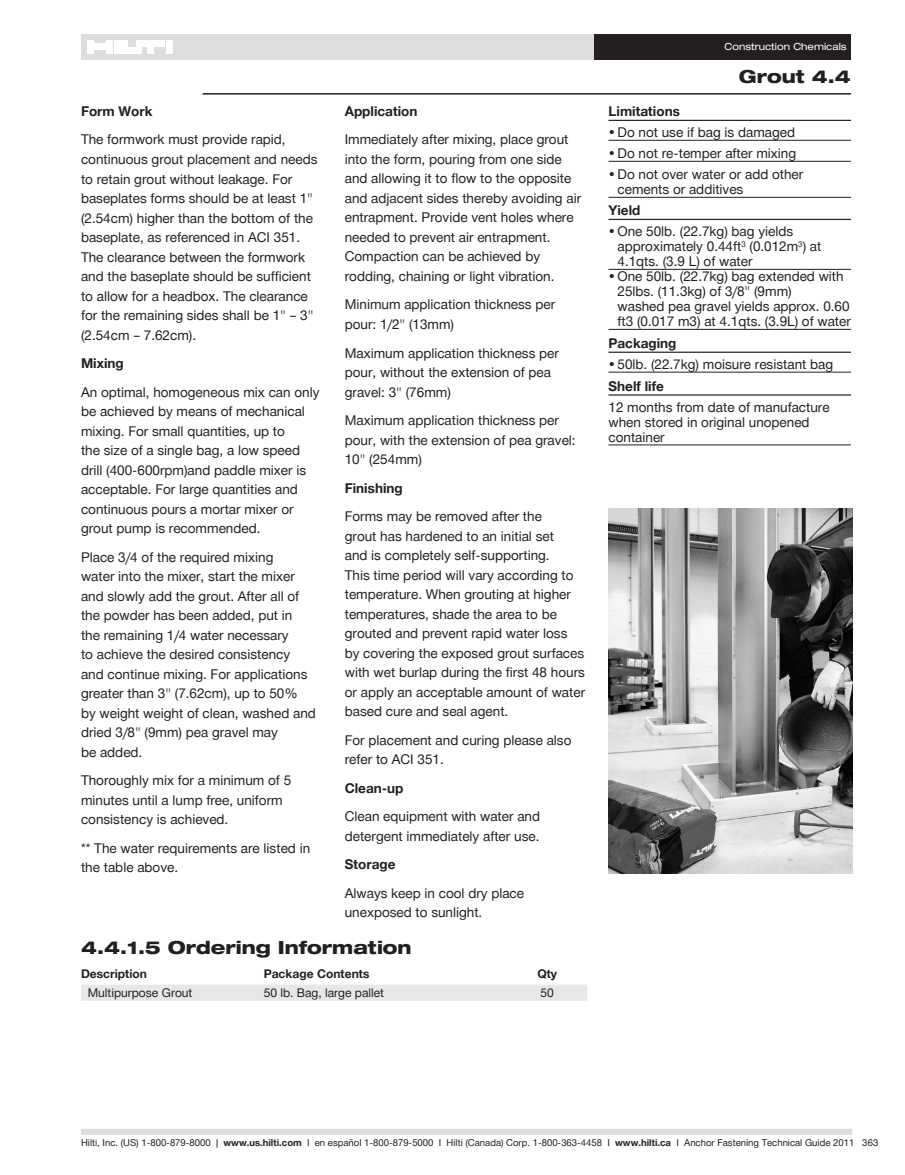
<style>
.page{position:relative;width:905px;height:1175px;background:#fff}
.page>*{position:absolute;margin:0;border:0;box-sizing:border-box;transform-origin:0 0}
.t1{font:800 expanded 18px "Hilti";color:#231f20}
.t2{font:13.5px/19.5px "Hilti";color:#231f20}
.t3{font:700 13.5px "Hilti";color:#231f20}
.t4{font:12px "Hilti";color:#231f20}
.t5{font:700 12px "Hilti";color:#231f20}
.t6{font:expanded 9.75px "Hilti";color:#fff}
.t7{font:9.45px "Hilti";color:#231f20}
.s1{font-weight:700}
</style>
<div class="page">
<div style="left:81px;top:1128px;width:771px;height:6px;background:#dcdddf"></div>
<div style="left:81px;top:34px;width:513px;height:26px;background:#dcdddf"></div>
<div style="left:114px;top:40px;width:6px;height:14px;background:#fff"></div>
<div style="left:166px;top:40px;width:6px;height:14px;background:#fff"></div>
<div style="left:107px;top:40px;width:6px;height:14px;background:#fff"></div>
<div style="left:88px;top:40px;width:6px;height:14px;background:#fff"></div>
<div style="left:94px;top:44px;width:13px;height:6px;background:#fff"></div>
<div style="left:122px;top:40px;width:6px;height:14px;background:#fff"></div>
<div style="left:125px;top:48px;width:17px;height:6px;background:#fff"></div>
<div style="left:148px;top:40px;width:6px;height:14px;background:#fff"></div>
<div style="left:136px;top:40px;width:14px;height:6px;background:#fff"></div>
<div style="left:152px;top:40px;width:13px;height:6px;background:#fff"></div>
<div style="left:594px;top:34px;width:256px;height:26px;background:#231f20"></div>
<hr style="left:202px;top:93px;width:648px;height:2px;background:#231f20">
<hr style="left:608px;top:120px;width:242px;height:1px;background:#231f20">
<hr style="left:608px;top:140px;width:242px;height:1px;background:#231f20">
<hr style="left:608px;top:161px;width:242px;height:1px;background:#231f20">
<hr style="left:608px;top:197px;width:242px;height:1px;background:#231f20">
<hr style="left:608px;top:219px;width:242px;height:1px;background:#231f20">
<hr style="left:608px;top:269px;width:242px;height:1px;background:#231f20">
<hr style="left:608px;top:329px;width:242px;height:1px;background:#231f20">
<hr style="left:608px;top:351px;width:242px;height:2px;background:#231f20">
<hr style="left:608px;top:372px;width:242px;height:1px;background:#231f20">
<hr style="left:608px;top:394px;width:242px;height:1px;background:#231f20">
<hr style="left:608px;top:444px;width:242px;height:1px;background:#231f20">
<div style="left:81px;top:984px;width:506px;height:16px;background:#e6e7e9"></div>
<img style="left:608px;top:508px;width:244px;height:365px">
<p class="t3" style="left:81px;top:102px;width:73px">Form Work</p>
<p class="t2" style="left:81px;top:130px;width:238px">The formwork must provide rapid, continuous grout placement and needs to retain grout without leakage. For baseplates forms should be at least 1" (2.54cm) higher than the bottom of the baseplate, as referenced in ACI 351.<br>The clearance between the formwork and the baseplate should be sufficient to allow for a headbox. The clearance for the remaining sides shall be 1" – 3" (2.54cm – 7.62cm).</p>
<p class="t3" style="left:81px;top:354px;width:44px">Mixing</p>
<p class="t2" style="left:81px;top:382px;width:240px">An optimal, homogeneous mix can only be achieved by means of mechanical mixing. For small quantities, up to<br>the size of a single bag, a low speed drill (400-600rpm)and paddle mixer is acceptable. For large quantities and continuous pours a mortar mixer or grout pump is recommended.</p>
<p class="t2" style="left:81px;top:547px;width:236px">Place 3/4 of the required mixing<br>water into the mixer, start the mixer and slowly add the grout. After all of the powder has been added, put in<br>the remaining 1/4 water necessary<br>to achieve the desired consistency and continue mixing. For applications greater than 3" (7.62cm), up to 50% by weight weight of clean, washed and dried 3/8" (9mm) pea gravel may<br>be added.</p>
<p class="t2" style="left:81px;top:770px;width:212px">Thoroughly mix for a minimum of 5 minutes until a lump free, uniform consistency is achieved.</p>
<p class="t2" style="left:81px;top:838px;width:231px">** The water requirements are listed in the table above.</p>
<p class="t3" style="left:345px;top:102px;width:74px">Application</p>
<p class="t2" style="left:345px;top:130px;width:238px">Immediately after mixing, place grout into the form, pouring from one side and allowing it to flow to the opposite and adjacent sides thereby avoiding air entrapment. Provide vent holes where needed to prevent air entrapment.<br>Compaction can be achieved by rodding, chaining or light vibration.</p>
<p class="t2" style="left:345px;top:295px;width:212px">Minimum application thickness per pour: 1/2" (13mm)</p>
<p class="t2" style="left:345px;top:343px;width:216px">Maximum application thickness per pour, without the extension of pea gravel: 3" (76mm)</p>
<p class="t2" style="left:345px;top:410px;width:232px">Maximum application thickness per pour, with the extension of pea gravel:<br>10" (254mm)</p>
<p class="t3" style="left:345px;top:478px;width:59px">Finishing</p>
<p class="t2" style="left:345px;top:506px;width:242px">Forms may be removed after the<br>grout has hardened to an initial set<br>and is completely self-supporting.<br>This time period will vary according to temperature. When grouting at higher temperatures, shade the area to be grouted and prevent rapid water loss by covering the exposed grout surfaces with wet burlap during the first 48 hours or apply an acceptable amount of water based cure and seal agent.</p>
<p class="t2" style="left:345px;top:729px;width:228px">For placement and curing please also refer to ACI 351.</p>
<p class="t3" style="left:345px;top:778px;width:60px">Clean-up</p>
<p class="t2" style="left:345px;top:806px;width:197px">Clean equipment with water and detergent immediately after use.</p>
<p class="t3" style="left:345px;top:854px;width:52px">Storage</p>
<p class="t2" style="left:345px;top:882px;width:181px">Always keep in cool dry place unexposed to sunlight.</p>
<h1 class="t1" style="left:81px;top:935px;width:332px">4.4.1.5 Ordering Information</h1>
<p class="t5" style="left:81px;top:965px;width:67px">Description</p>
<p class="t5" style="left:264px;top:965px;width:107px">Package Contents</p>
<p class="t5" style="left:537px;top:965px;width:21px">Qty</p>
<p class="t4" style="left:88px;top:984px;width:106px">Multipurpose Grout</p>
<p class="t4" style="left:264px;top:984px;width:122px">50 lb. Bag, large pallet</p>
<p class="t4" style="left:540px;top:984px;width:15px">50</p>
<p class="t6" style="left:724px;top:40px;width:124px">Construction Chemicals</p>
<h1 class="t1" style="left:739px;top:64px;width:113px">Grout 4.4</h1>
<p class="t3" style="left:608px;top:102px;width:73px">Limitations</p>
<p class="t2" style="left:608px;top:122px;width:188px">• Do not use if bag is damaged</p>
<p class="t2" style="left:608px;top:143px;width:189px">• Do not re-temper after mixing</p>
<p class="t2" style="left:617px;top:166px;width:187px;line-height:15px;text-indent:-9px">• Do not over water or add other cements or additives</p>
<p class="t3" style="left:608px;top:201px;width:33px">Yield</p>
<p class="t2" style="left:617px;top:223px;width:205px;line-height:15px;text-indent:-9px">• One 50lb. (22.7kg) bag yields approximately 0.44ft<sup>3</sup> (0.012m<sup>3</sup>) at<br>4.1qts. (3.9 L) of water</p>
<p class="t2" style="left:617px;top:268px;width:235px;line-height:15px;text-indent:-9px">• One 50lb. (22.7kg) bag extended with 25lbs. (11.3kg) of 3/8" (9mm)<br>washed pea gravel yields approx. 0.60 ft3 (0.017 m3) at 4.1qts. (3.9L) of water</p>
<p class="t3" style="left:608px;top:333px;width:69px">Packaging</p>
<p class="t2" style="left:608px;top:353px;width:226px">• 50lb. (22.7kg) moisure resistant bag</p>
<p class="t3" style="left:608px;top:376px;width:57px">Shelf life</p>
<p class="t2" style="left:608px;top:399px;width:223px;line-height:15px">12 months from date of manufacture when stored in original unopened container</p>
<p class="t7" style="left:81px;top:1135px;width:798px">Hilti, Inc. (US) 1-800-879-8000 | <span class="s1">www.us.hilti.com</span> I en español 1-800-879-5000 I Hilti (Canada) Corp. 1-800-363-4458 I <span class="s1">www.hilti.ca</span> I Anchor Fastening Technical Guide 2011 363</p>
</div>
